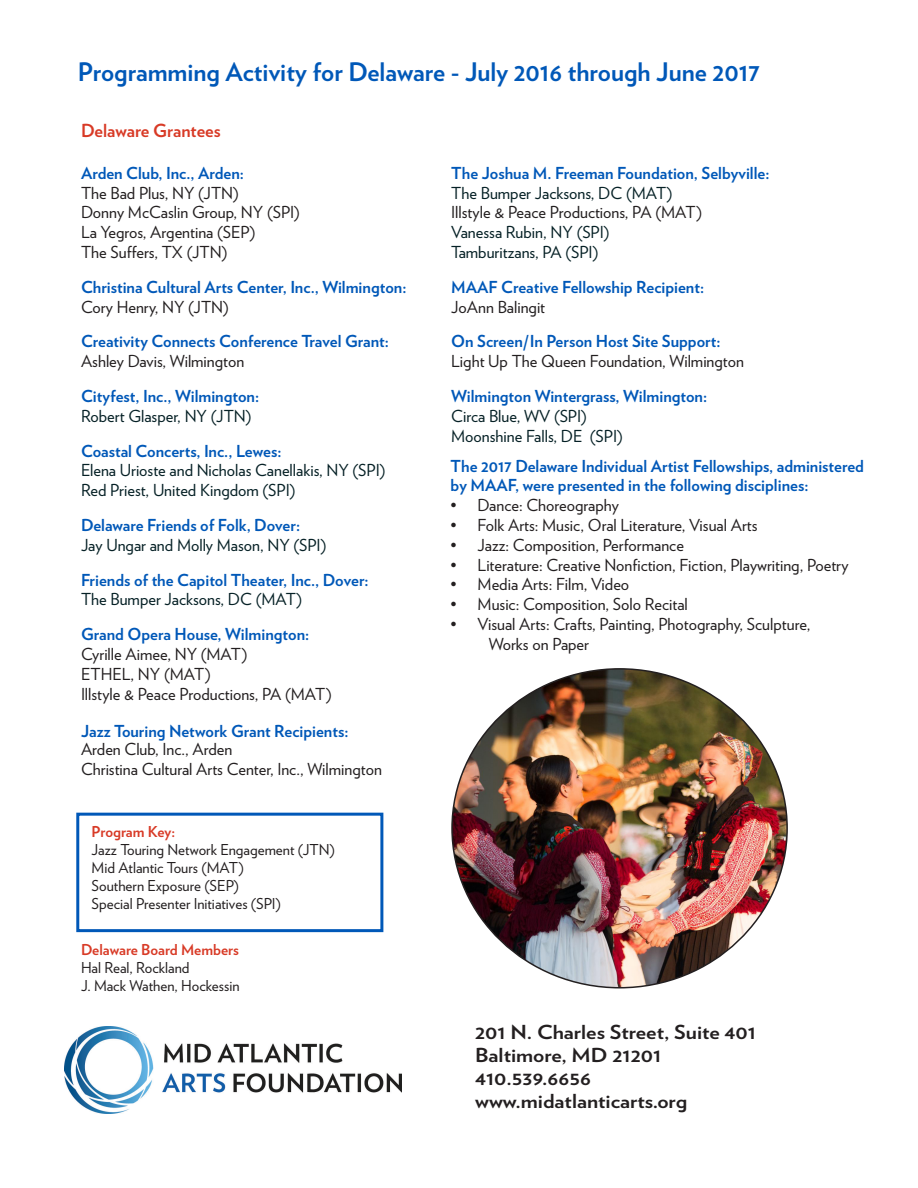
<style>
.page{position:relative;width:918px;height:1188px;background:#fff}
.page>*{position:absolute;margin:0;border:0;box-sizing:border-box;transform-origin:0 0}
.t1{font:700 25.5px "Verlag";color:#0058b8}
.t2{font:700 19.35px/23.1px "Verlag";color:#231f20;scale:1.13 1}
.t3{font:700 18px "Verlag";color:#d83a26}
.t4{font:700 16.5px/19.8px "Verlag";color:#0058b8}
.t5{font:16.5px/19.8px "Verlag";color:#231f20}
.t6{font:16.5px "Verlag";color:#062126}
.t7{font:15px/18px "Verlag";color:#231f20}
.s1{font-weight:400;color:#231f20}
.s2{font-weight:400;color:#062126}
.s3{color:#062126}
.s4{font-weight:700;color:#0058b8}
.s5{font-weight:700;color:#d83a26}
</style>
<div class="page">
<img style="left:65px;top:1026px;width:337px;height:88px">
<div style="left:76px;top:813px;width:307px;height:119px;border:3px solid #0058b8"></div>
<img style="left:452px;top:669px;width:335px;height:319px">
<p class="t1" style="left:78px;top:52px;width:684px">Programming Activity for Delaware - July 2016 through June 2017</p>
<p class="t3" style="left:81px;top:117px;width:141px">Delaware Grantees</p>
<p class="t4" style="left:81px;top:162px;width:164px">Arden Club, Inc., Arden:<br><span class="s1">The Bad Plus, NY (JTN)</span></p>
<p class="t5" style="left:81px;top:202px;width:220px">Donny McCaslin Group, NY (SPI)</p>
<p class="t5" style="left:81px;top:222px;width:176px">La Yegros, Argentina (SEP)<br>The Suffers, TX (JTN)</p>
<p class="t4" style="left:81px;top:276px;width:327px">Christina Cultural Arts Center, Inc., Wilmington:<br><span class="s1">Cory Henry, NY (JTN)</span></p>
<p class="t4" style="left:81px;top:331px;width:309px">Creativity Connects Conference Travel Grant:</p>
<p class="t5" style="left:81px;top:351px;width:165px">Ashley Davis, Wilmington</p>
<p class="t4" style="left:81px;top:385px;width:180px">Cityfest, Inc., Wilmington:</p>
<p class="t6" style="left:81px;top:404px;width:172px">Robert Glasper, NY (JTN)</p>
<p class="t4" style="left:81px;top:440px;width:202px">Coastal Concerts, Inc., Lewes:</p>
<p class="t6" style="left:81px;top:458px;width:306px">Elena Urioste and Nicholas Canellakis, NY (SPI)</p>
<p class="t6" style="left:81px;top:478px;width:216px">Red Priest, United Kingdom (SPI)</p>
<p class="t4" style="left:81px;top:514px;width:221px">Delaware Friends of Folk, Dover:</p>
<p class="t4" style="left:81px;top:527px;width:289px;line-height:34.8px"><span class="s2">Jay Ungar and Molly Mason, NY (SPI)<br></span>Friends of the Capitol Theater, Inc., Dover:</p>
<p class="t4" style="left:81px;top:581px;width:230px;line-height:34.8px"><span class="s2">The Bumper Jacksons, DC (MAT)<br></span>Grand Opera House, Wilmington:</p>
<p class="t5" style="left:81px;top:643px;width:168px">Cyrille Aimee, NY (MAT)</p>
<p class="t5" style="left:81px;top:663px;width:131px">ETHEL, NY (MAT)</p>
<p class="t5" style="left:81px;top:683px;width:252px">Illstyle &amp; Peace Productions, PA (MAT)</p>
<p class="t4" style="left:81px;top:722px;width:269px;line-height:18px">Jazz Touring Network Grant Recipients:<br><span class="s1">Arden Club, Inc., Arden</span></p>
<p class="t5" style="left:81px;top:759px;width:303px">Christina Cultural Arts Center, Inc., Wilmington</p>
<p class="t4" style="left:451px;top:162px;width:320px">The Joshua M. Freeman Foundation, Selbyville:</p>
<p class="t6" style="left:451px;top:180px;width:223px">The Bumper Jacksons, DC (MAT)</p>
<p class="t5" style="left:451px;top:202px;width:252px">Illstyle &amp; Peace Productions, PA (MAT)<br><span class="s3">Vanessa Rubin, NY (SPI)</span></p>
<p class="t6" style="left:451px;top:240px;width:149px">Tamburitzans, PA (SPI)</p>
<p class="t4" style="left:451px;top:276px;width:254px">MAAF Creative Fellowship Recipient:<br><span class="s1">JoAnn Balingit</span></p>
<p class="t4" style="left:451px;top:331px;width:271px">On Screen/In Person Host Site Support:</p>
<p class="t5" style="left:451px;top:343px;width:294px;line-height:34.8px">Light Up The Queen Foundation, Wilmington<br><span class="s4">Wilmington Wintergrass, Wilmington:</span></p>
<p class="t6" style="left:451px;top:404px;width:137px">Circa Blue, WV (SPI)</p>
<p class="t6" style="left:451px;top:423px;width:173px">Moonshine Falls, DE (SPI)</p>
<p class="t4" style="left:451px;top:455px;width:415px">The 2017 Delaware Individual Artist Fellowships, administered by MAAF, were presented in the following disciplines:</p>
<p class="t5" style="left:451px;top:495px;width:170px">• Dance: Choreography</p>
<p class="t5" style="left:451px;top:514px;width:308px">• Folk Arts: Music, Oral Literature, Visual Arts</p>
<p class="t5" style="left:451px;top:534px;width:235px">• Jazz: Composition, Performance</p>
<p class="t5" style="left:451px;top:554px;width:399px">• Literature: Creative Nonfiction, Fiction, Playwriting, Poetry</p>
<p class="t5" style="left:451px;top:574px;width:180px">• Media Arts: Film, Video</p>
<p class="t5" style="left:451px;top:594px;width:239px">• Music: Composition, Solo Recital</p>
<p class="t5" style="left:489px;top:613px;width:323px;text-indent:-38px">• Visual Arts: Crafts, Painting, Photography, Sculpture,<br>Works on Paper</p>
<p class="t7" style="left:92px;top:822px;width:245px"><span class="s5">Program Key:<br></span>Jazz Touring Network Engagement (JTN)</p>
<p class="t7" style="left:92px;top:858px;width:154px">Mid Atlantic Tours (MAT)<br>Southern Exposure (SEP)</p>
<p class="t7" style="left:92px;top:894px;width:191px">Special Presenter Initiatives (SPI)</p>
<p class="t7" style="left:81px;top:940px;width:160px"><span class="s5">Delaware Board Members<br></span>Hal Real, Rockland<br>J. Mack Wathen, Hockessin</p>
<p class="t2" style="left:475px;top:1019px;width:250px">201 N. Charles Street, Suite 401</p>
<p class="t2" style="left:475px;top:1042px;width:166px">Baltimore, MD 21201<br>410.539.6656</p>
<p class="t2" style="left:475px;top:1088px;width:189px">www.midatlanticarts.org</p>
</div>
